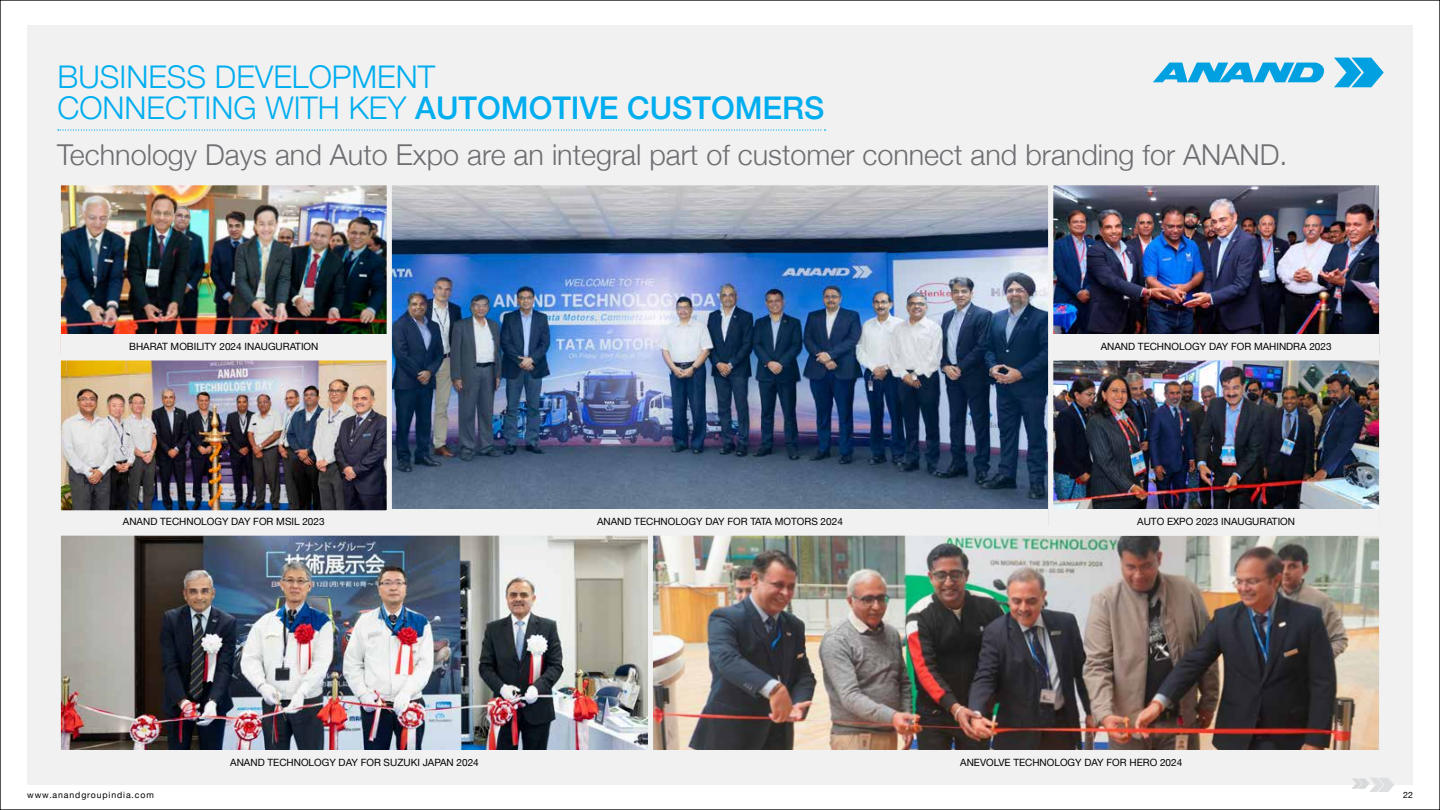
<style>
.page{position:relative;width:1440px;height:810px;background:#fff}
.page>*{position:absolute;margin:0;border:0;box-sizing:border-box;transform-origin:0 0}
.t1{font:300 31.25px/31.2px "Helvetica Neue";color:#00aeef}
.t2{font:300 28.75px "Helvetica Neue";color:#6d6e71}
.t3{font:10px "Helvetica Neue";color:#000}
.t4{font:8.75px "Helvetica Neue";letter-spacing:.1em;color:#000}
.s1{font-weight:500}
</style>
<div class="page">
<div style="left:27px;top:25px;width:1386px;height:760px;background:#f1f1f2"></div>
<svg style="left:1334px;top:58px;width:50px;height:29px"></svg>
<svg style="left:1153px;top:63px;width:171px;height:19px"></svg>
<svg style="left:58px;top:129px;width:768px;height:2px"></svg>
<img style="left:392px;top:185px;width:656px;height:324px">
<img style="left:1054px;top:186px;width:324px;height:148px">
<div style="left:1048px;top:180px;width:336px;height:180px;border:5px solid #f1f1f2"></div>
<img style="left:62px;top:186px;width:324px;height:148px">
<div style="left:56px;top:180px;width:336px;height:180px;border:5px solid #f1f1f2"></div>
<img style="left:62px;top:537px;width:585px;height:213px">
<div style="left:56px;top:531px;width:597px;height:245px;border:5px solid #f1f1f2"></div>
<img style="left:654px;top:537px;width:724px;height:213px">
<div style="left:648px;top:531px;width:736px;height:245px;border:5px solid #f1f1f2"></div>
<img style="left:1054px;top:361px;width:324px;height:148px">
<div style="left:1048px;top:355px;width:336px;height:181px;border:5px solid #f1f1f2"></div>
<div style="left:61px;top:334px;width:326px;height:21px;background:#f1f1f2"></div>
<div style="left:1053px;top:334px;width:326px;height:21px;background:#f1f1f2"></div>
<div style="left:1053px;top:509px;width:326px;height:22px;background:#f1f1f2"></div>
<div style="left:61px;top:751px;width:587px;height:21px;background:#f1f1f2"></div>
<div style="left:648px;top:751px;width:758px;height:21px;background:#f1f1f2"></div>
<svg style="left:1352px;top:778px;width:42px;height:14px"></svg>
<img style="left:62px;top:361px;width:324px;height:148px">
<div style="left:56px;top:355px;width:336px;height:160px;border:5px solid #f1f1f2"></div>
<h1 class="t1" style="left:58px;top:59px;width:769px">BUSINESS DEVELOPMENT<br>CONNECTING WITH KEY <span class="s1">AUTOMOTIVE CUSTOMERS</span></h1>
<h2 class="t2" style="left:57px;top:132px;width:1232px">Technology Days and Auto Expo are an integral part of customer connect and branding for ANAND.</h2>
<p class="t3" style="left:129px;top:339px;width:191px">BHARAT MOBILITY 2024 INAUGURATION</p>
<p class="t3" style="left:123px;top:514px;width:203px">ANAND TECHNOLOGY DAY FOR MSIL 2023</p>
<p class="t3" style="left:597px;top:514px;width:247px">ANAND TECHNOLOGY DAY FOR TATA MOTORS 2024</p>
<p class="t3" style="left:1101px;top:339px;width:232px">ANAND TECHNOLOGY DAY FOR MAHINDRA 2023</p>
<p class="t3" style="left:1137px;top:514px;width:159px">AUTO EXPO 2023 INAUGURATION</p>
<p class="t3" style="left:230px;top:755px;width:250px">ANAND TECHNOLOGY DAY FOR SUZUKI JAPAN 2024</p>
<p class="t3" style="left:960px;top:755px;width:224px">ANEVOLVE TECHNOLOGY DAY FOR HERO 2024</p>
<p class="t4" style="left:27px;top:789px;width:128px">www.anandgroupindia.com</p>
<p class="t4" style="left:1403px;top:789px;width:11px">22</p>
</div>
